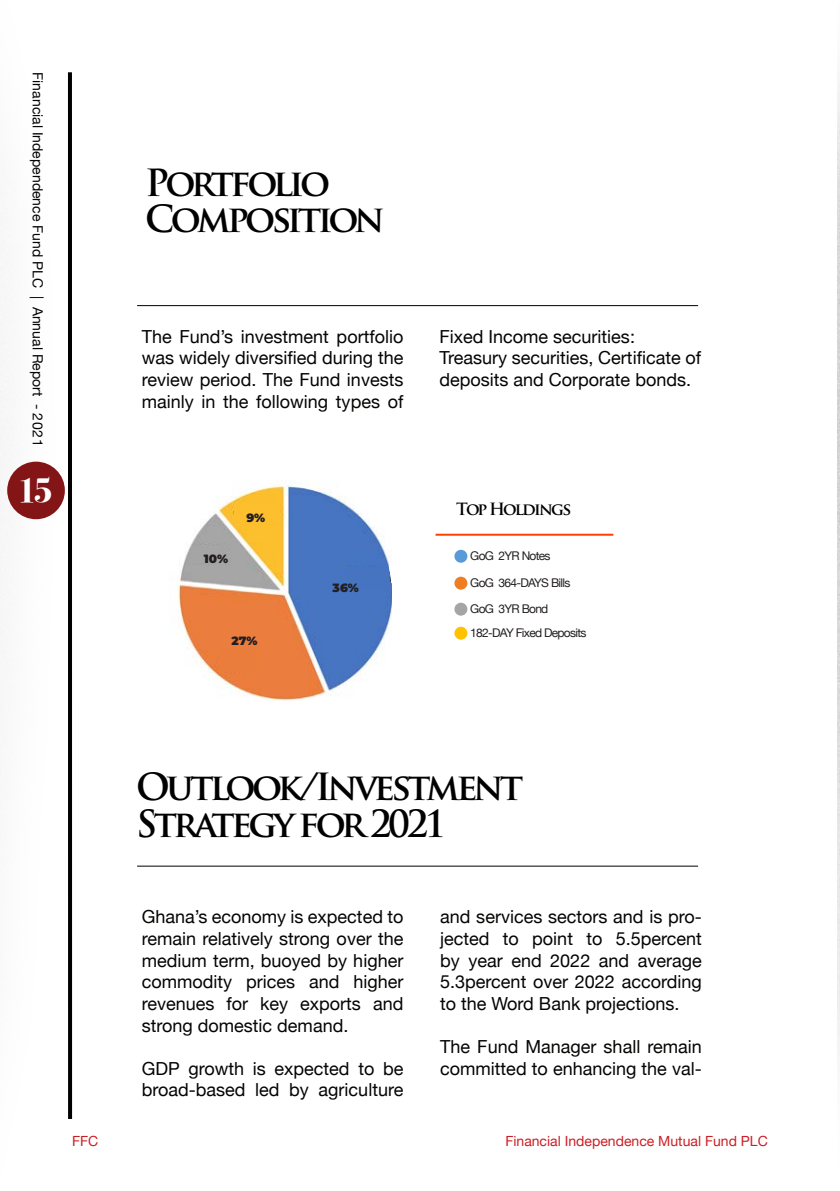
<style>
.page{position:relative;width:840px;height:1191px;background:#fff}
.page>*{position:absolute;margin:0;border:0;box-sizing:border-box;transform-origin:0 0}
.t1{font:700 36.4px/36.4px "Trajan Pro";letter-spacing:-.1em;color:#000}
.t2{font:700 36px "Bodoni Svty Two ITCTT";color:#fff}
.t3{font:18px/21.6px "Helvetica Neue";color:#040503;text-align:justify}
.t4{font:700 16.4px "Trajan Pro";letter-spacing:-.11em;color:#000}
.t5{font:14px "Helvetica Neue";color:#040503}
.t6{font:14px "Helvetica Neue";color:#cb1f26}
.t7{font:12px "Helvetica Neue";letter-spacing:-.06em;color:#231f20}
.t8{font:900 12px "Montserrat";color:#231f20}
</style>
<div class="page">
<hr style="left:137px;top:305px;width:560px;height:1px;background:#000">
<hr style="left:137px;top:865px;width:560px;height:1px;background:#000">
<div style="left:454px;top:550px;width:13px;height:13px;background:#589bd8;border-radius:50%"></div>
<div style="left:454px;top:576px;width:13px;height:13px;background:#ef7e22;border-radius:50%"></div>
<div style="left:454px;top:602px;width:13px;height:13px;background:#a5a5a5;border-radius:50%"></div>
<div style="left:454px;top:626px;width:13px;height:13px;background:#ffc100;border-radius:50%"></div>
<hr style="left:435px;top:534px;width:178px;height:2px;background:#ff4000">
<img style="left:837px;top:80px;width:2px;height:981px">
<div style="left:7px;top:461px;width:58px;height:58px;background:#841517;border-radius:50%"></div>
<hr style="left:68px;top:72px;width:4px;height:1047px;background:#000">
<img style="left:177px;top:485px;width:214px;height:215px">
<div style="left:234px;top:503px;width:45px;height:17px;background:#fdbf2d"></div>
<div style="left:191px;top:546px;width:38px;height:16px;background:#a5a5a5"></div>
<div style="left:220px;top:648px;width:37px;height:23px;background:#eb7d3c"></div>
<svg style="left:346px;top:555px;width:46px;height:35px;background:#4f7bc3"></svg>
<p class="t5" style="left:48px;top:72px;width:376px;rotate:90deg">Financial Independence Fund PLC | Annual Report - 2021</p>
<p class="t2" style="left:17px;top:459px;width:38px">15</p>
<p class="t1" style="left:145px;top:165px;width:187px">Portfolio</p>
<p class="t1" style="left:145px;top:201px;width:241px">Composition</p>
<p class="t3" style="left:142px;top:327px;width:263px">The Fund’s investment portfolio was widely diversified during the review period. The Fund invests mainly in the following types of</p>
<p class="t3" style="left:439px;top:327px;width:197px">Fixed Income securities:</p>
<p class="t3" style="left:439px;top:348px;width:263px">Treasury securities, Certificate of deposits and Corporate bonds.</p>
<p class="t8" style="left:203px;top:549px;width:26px">10%</p>
<p class="t8" style="left:246px;top:508px;width:20px">9%</p>
<p class="t8" style="left:231px;top:631px;width:28px">27%</p>
<p class="t8" style="left:332px;top:579px;width:28px">36%</p>
<p class="t4" style="left:456px;top:498px;width:117px">Top Holdings</p>
<p class="t7" style="left:470px;top:547px;width:82px">GoG 2YR Notes</p>
<p class="t7" style="left:470px;top:573px;width:101px">GoG 364-DAYS Bills</p>
<p class="t7" style="left:470px;top:599px;width:80px">GoG 3YR Bond</p>
<p class="t7" style="left:470px;top:623px;width:118px">182-DAY Fixed Deposits</p>
<p class="t1" style="left:136px;top:769px;width:388px">Outlook/Investment<br>Strategy for 2021</p>
<p class="t3" style="left:142px;top:907px;width:263px">Ghana’s economy is expected to remain relatively strong over the medium term, buoyed by higher commodity prices and higher revenues for key exports and strong domestic demand.</p>
<p class="t3" style="left:142px;top:1058px;width:263px">GDP growth is expected to be broad-based led by agriculture</p>
<p class="t3" style="left:440px;top:907px;width:263px">and services sectors and is pro&shy;jected to point to 5.5percent by year end 2022 and average 5.3percent over 2022 according to the Word Bank projections.</p>
<p class="t3" style="left:440px;top:1037px;width:263px">The Fund Manager shall remain committed to enhancing the val-</p>
<p class="t6" style="left:72px;top:1131px;width:28px">FFC</p>
<p class="t6" style="left:505px;top:1131px;width:264px">Financial Independence Mutual Fund PLC</p>
</div>
